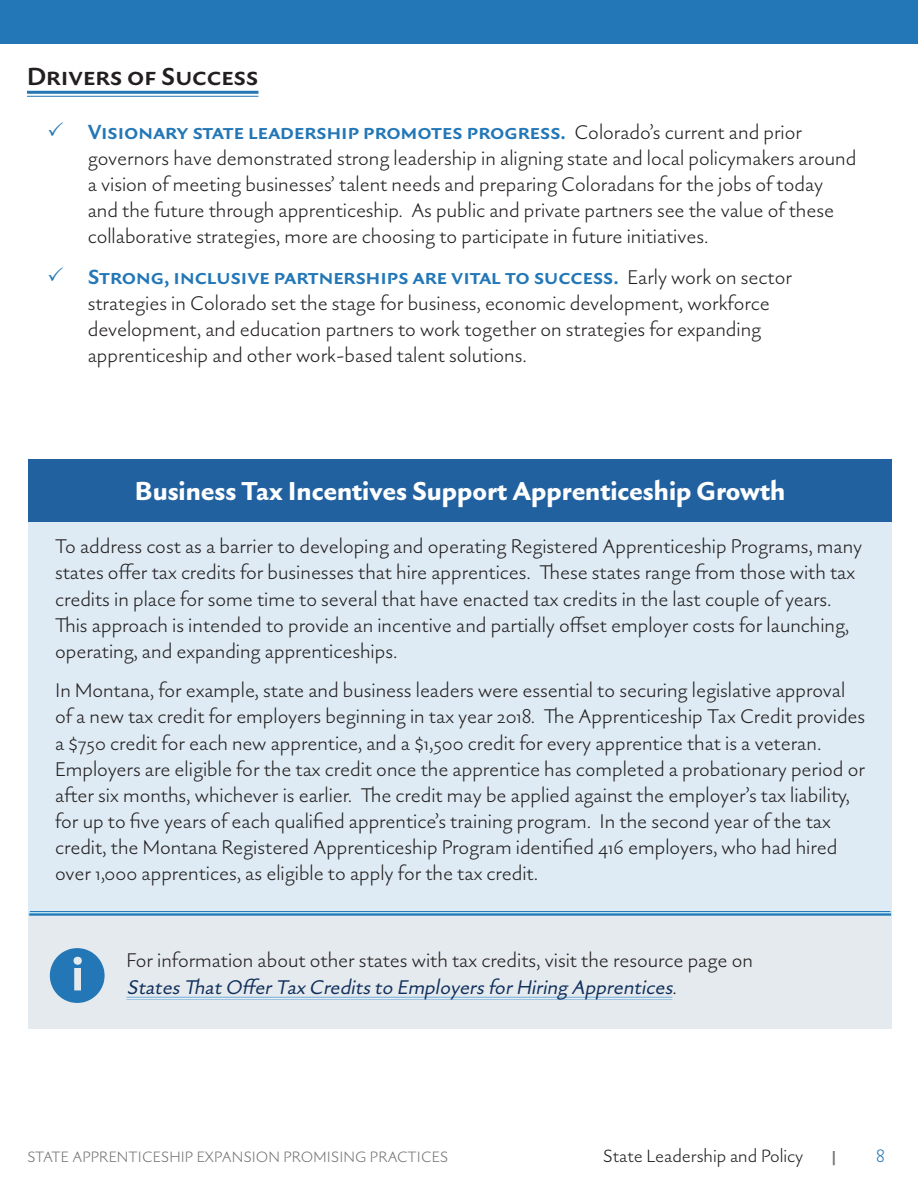
<style>
.page{position:relative;width:918px;height:1188px;background:#fff}
.page>*{position:absolute;margin:0;border:0;box-sizing:border-box;transform-origin:0 0}
.t1{font:700 28.5px "Gaultier";color:#fff}
.t2{font:600 27px "Gaultier";color:#231f20}
.t3{font:600 22.5px "Gaultier";color:#2377b7}
.t4{font:300 21.75px/26.1px "Gaultier";color:#231f20}
.t5{font:300 19.5px "Gaultier";color:#231f20}
.t6{font:300 19.5px "Gaultier";color:#2377b7}
.t7{font:300 16.5px "Gaultier";letter-spacing:.005em;color:#757577}
.s1{font-weight:300;font-size:21.75px;color:#231f20}
.s2{font-weight:400;font-style:italic;color:#0f2f5b}
</style>
<div class="page">
<div style="left:0;top:0;width:918px;height:43px;background:#2377b7"></div>
<hr style="left:27px;top:91px;width:231px;height:3px;background:#2377b7">
<hr style="left:27px;top:96px;width:231px;height:1px;background:#2377b7">
<div style="left:28px;top:479px;width:864px;height:432px;background:#deebf4"></div>
<div style="left:28px;top:459px;width:864px;height:62px;background:#2161a0"></div>
<div style="left:28px;top:916px;width:864px;height:113px;background:#e5eaee"></div>
<hr style="left:126px;top:997px;width:546px;height:3px;background:#fff">
<hr style="left:126px;top:997px;width:546px;height:1px;background:#91bbdb">
<hr style="left:126px;top:999px;width:546px;height:1px;background:#91bbdb">
<div style="left:30px;top:911px;width:860px;height:5px;background:#bee8f4"></div>
<hr style="left:30px;top:911px;width:860px;height:1px;background:#2377b7">
<hr style="left:30px;top:913px;width:860px;height:3px;background:#2377b7">
<h3 class="t2" style="left:27px;top:60px;width:233px">Drivers of Success</h3>
<p class="t3" style="left:88px;top:118px;width:716px">Visionary state leadership promotes progress. <span class="s1">Colorado’s current and prior</span></p>
<p class="t4" style="left:88px;top:146px;width:770px">governors have demonstrated strong leadership in aligning state and local policymakers around a vision of meeting businesses’ talent needs and preparing Coloradans for the jobs of today and the future through apprenticeship. As public and private partners see the value of these collaborative strategies, more are choosing to participate in future initiatives.</p>
<p class="t3" style="left:88px;top:263px;width:706px">Strong, inclusive partnerships are vital to success. <span class="s1">Early work on sector</span></p>
<p class="t4" style="left:88px;top:290px;width:683px">strategies in Colorado set the stage for business, economic development, workforce development, and education partners to work together on strategies for expanding apprenticeship and other work-based talent solutions.</p>
<h3 class="t1" style="left:135px;top:474px;width:652px">Business Tax Incentives Support Apprenticeship Growth</h3>
<p class="t4" style="left:55px;top:534px;width:809px">To address cost as a barrier to developing and operating Registered Apprenticeship Programs, many states offer tax credits for businesses that hire apprentices. These states range from those with tax credits in place for some time to several that have enacted tax credits in the last couple of years.<br>This approach is intended to provide an incentive and partially offset employer costs for launching, operating, and expanding apprenticeships.</p>
<p class="t4" style="left:55px;top:678px;width:812px">In Montana, for example, state and business leaders were essential to securing legislative approval of a new tax credit for employers beginning in tax year 2018. The Apprenticeship Tax Credit provides a $750 credit for each new apprentice, and a $1,500 credit for every apprentice that is a veteran.<br>Employers are eligible for the tax credit once the apprentice has completed a probationary period or after six months, whichever is earlier. The credit may be applied against the employer’s tax liability, for up to five years of each qualified apprentice’s training program. In the second year of the tax credit, the Montana Registered Apprenticeship Program identified 416 employers, who had hired over 1,000 apprentices, as eligible to apply for the tax credit.</p>
<p class="t4" style="left:126px;top:948px;width:628px">For information about other states with tax credits, visit the resource page on<br><span class="s2">StatesThatOfferTaxCreditsto EmployersforHiring Apprentices</span>.</p>
<p class="t7" style="left:27px;top:1147px;width:423px">STATE APPRENTICESHIP EXPANSION PROMISING PRACTICES</p>
<p class="t5" style="left:603px;top:1144px;width:202px">State Leadership and Policy</p>
<p class="t6" style="left:876px;top:1144px;width:10px">8</p>
</div>
